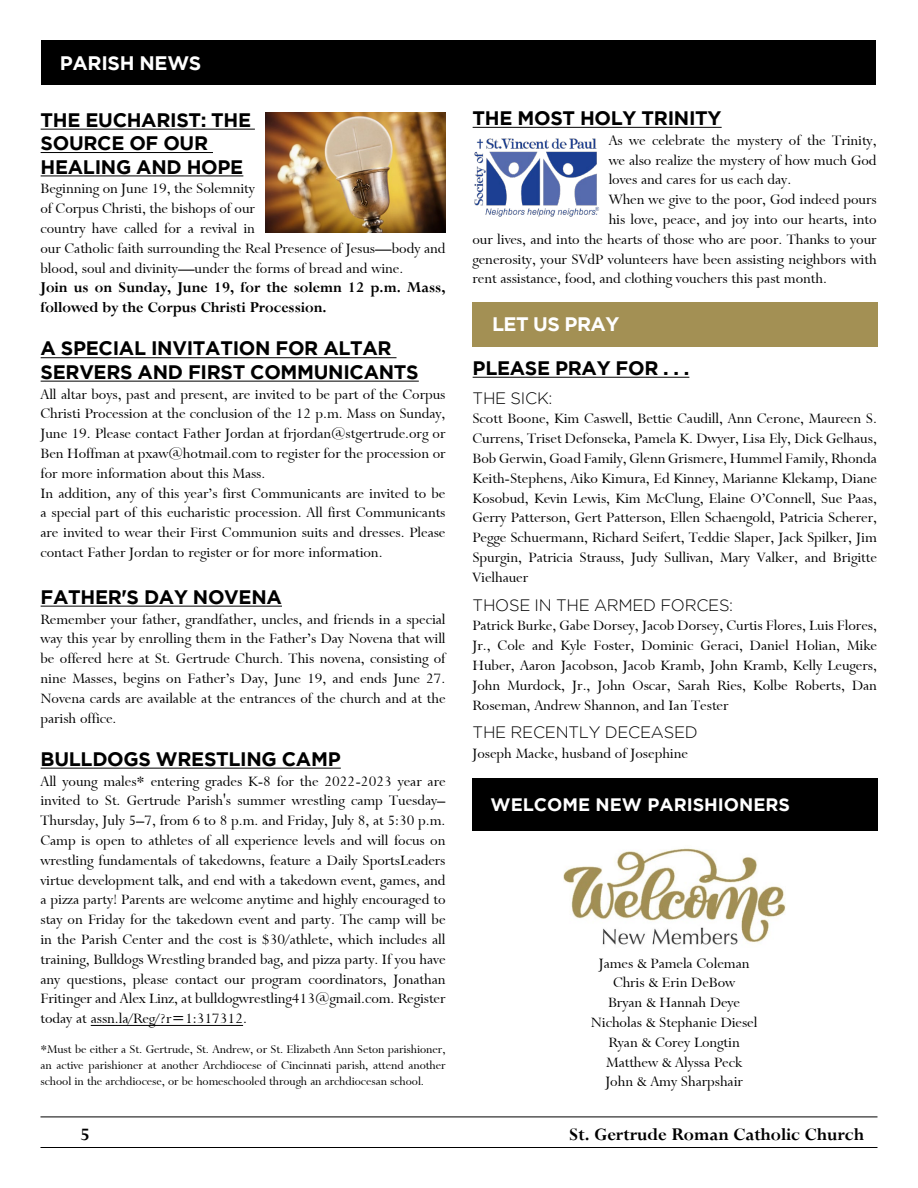
<style>
.page{position:relative;width:918px;height:1188px;background:#fff}
.page>*{position:absolute;margin:0;border:0;box-sizing:border-box;transform-origin:0 0}
.t1{font:700 19.5px/23.4px "Gotham";letter-spacing:-.015em;color:#000}
.t2{font:19.5px "Bronte Bold SWFTE";color:#000}
.t3{font:700 19.5px "Gotham";letter-spacing:-.015em;color:#fff}
.t4{font:700 18px "Gotham";color:#fff}
.t5{font:16.5px/19.8px "Bronte Regular SWFTE";color:#000;text-align:justify}
.t6{font:16.5px/19.8px "Bronte Bold SWFTE";color:#000}
.t7{font:300 16.5px "Gotham";letter-spacing:-.015em;color:#000}
.t8{font:13.5px/16.2px "Bronte Regular SWFTE";color:#000;text-align:justify}
</style>
<div class="page">
<hr style="left:40px;top:1147px;width:838px;height:1px;background:#000">
<hr style="left:40px;top:1117px;width:838px;height:1px;background:#000">
<div style="left:42px;top:40px;width:834px;height:45px;background:#000"></div>
<div style="left:472px;top:779px;width:406px;height:52px;background:#000"></div>
<hr style="left:473px;top:377px;width:216px;height:1px;background:#000">
<div style="left:473px;top:302px;width:405px;height:44px;background:#a39054"></div>
<hr style="left:41px;top:129px;width:214px;height:1px;background:#000">
<hr style="left:41px;top:152px;width:172px;height:1px;background:#000">
<hr style="left:41px;top:176px;width:202px;height:1px;background:#000">
<hr style="left:41px;top:357px;width:356px;height:1px;background:#000">
<hr style="left:41px;top:381px;width:378px;height:1px;background:#000">
<hr style="left:41px;top:606px;width:241px;height:1px;background:#000">
<hr style="left:41px;top:768px;width:300px;height:1px;background:#000">
<hr style="left:91px;top:1025px;width:152px;height:1px;background:#000">
<img style="left:563px;top:848px;width:222px;height:97px">
<hr style="left:473px;top:127px;width:249px;height:1px;background:#000">
<img style="left:474px;top:138px;width:125px;height:79px">
<img style="left:265px;top:112px;width:180px;height:120px">
<p class="t3" style="left:60px;top:51px;width:143px">PARISH NEWS</p>
<p class="t1" style="left:41px;top:108px;width:212px">THE EUCHARIST: THE<br>SOURCE OF OUR<br>HEALING AND HOPE</p>
<p class="t5" style="left:40px;top:179px;width:407px;text-align:left">Beginning on June 19, the Solemnity<br>of Corpus Christi, the bishops of our<br>country have called for a revival in<br>our Catholic faith surrounding the Real Presence of Jesus—body and blood, soul and divinity—under the forms of bread and wine.</p>
<p class="t6" style="left:40px;top:278px;width:406px">Join us on Sunday, June 19, for the solemn 12 p.m. Mass, followed by the Corpus Christi Procession.</p>
<p class="t1" style="left:41px;top:336px;width:380px">A SPECIAL INVITATION FOR ALTAR<br>SERVERS AND FIRST COMMUNICANTS</p>
<p class="t5" style="left:40px;top:384px;width:407px;text-align:left">All altar boys, past and present, are invited to be part of the Corpus Christi Procession at the conclusion of the 12 p.m. Mass on Sunday, June 19. Please contact Father Jordan at frjordan@stgertrude.org or Ben Hoffman at pxaw@hotmail.com to register for the procession or for more information about this Mass.<br>In addition, any of this year’s first Communicants are invited to be a special part of this eucharistic procession. All first Communicants are invited to wear their First Communion suits and dresses. Please contact Father Jordan to register or for more information.</p>
<p class="t1" style="left:41px;top:585px;width:243px">FATHER'S DAY NOVENA</p>
<p class="t5" style="left:40px;top:609px;width:407px">Remember your father, grandfather, uncles, and friends in a special way this year by enrolling them in the Father’s Day Novena that will be offered here at St. Gertrude Church. This novena, consisting of nine Masses, begins on Father’s Day, June 19, and ends June 27.<br>Novena cards are available at the entrances of the church and at the parish office.</p>
<p class="t1" style="left:41px;top:747px;width:302px">BULLDOGS WRESTLING CAMP</p>
<p class="t5" style="left:40px;top:771px;width:407px">All young males* entering grades K-8 for the 2022-2023 year are invited to St. Gertrude Parish's summer wrestling camp Tuesday– Thursday, July 5–7, from 6 to 8 p.m. and Friday, July 8, at 5:30 p.m.<br>Camp is open to athletes of all experience levels and will focus on wrestling fundamentals of takedowns, feature a Daily SportsLeaders virtue development talk, and end with a takedown event, games, and a pizza party! Parents are welcome anytime and highly encouraged to stay on Friday for the takedown event and party. The camp will be in the Parish Center and the cost is $30/athlete, which includes all training, Bulldogs Wrestling branded bag, and pizza party. If you have any questions, please contact our program coordinators, Jonathan Fritinger and Alex Linz, at bulldogwrestling413@gmail.com. Register today at assn.la/Reg/?r=1:317312.</p>
<p class="t8" style="left:40px;top:1041px;width:407px">*Must be either a St. Gertrude, St. Andrew, or St. Elizabeth Ann Seton parishioner, an active parishioner at another Archdiocese of Cincinnati parish, attend another school in the archdiocese, or be homeschooled through an archdiocesan school.</p>
<p class="t1" style="left:473px;top:106px;width:250px">THE MOST HOLY TRINITY</p>
<p class="t5" style="left:609px;top:130px;width:269px">As we celebrate the mystery of the Trinity,</p>
<p class="t5" style="left:609px;top:150px;width:269px">we also realize the mystery of how much God</p>
<p class="t5" style="left:609px;top:170px;width:184px">loves and cares for us each day.</p>
<p class="t5" style="left:609px;top:190px;width:269px">When we give to the poor, God indeed pours</p>
<p class="t5" style="left:609px;top:209px;width:269px">his love, peace, and joy into our hearts, into</p>
<p class="t5" style="left:472px;top:229px;width:406px">our lives, and into the hearts of those who are poor. Thanks to your</p>
<p class="t5" style="left:472px;top:249px;width:406px">generosity, your SVdP volunteers have been assisting neighbors with</p>
<p class="t5" style="left:472px;top:269px;width:356px">rent assistance, food, and clothing vouchers this past month.</p>
<p class="t3" style="left:492px;top:313px;width:129px">LET US PRAY</p>
<p class="t1" style="left:473px;top:356px;width:218px">PLEASE PRAY FOR . . .</p>
<p class="t7" style="left:473px;top:389px;width:81px">THE SICK:</p>
<p class="t5" style="left:472px;top:409px;width:406px">Scott Boone, Kim Caswell, Bettie Caudill, Ann Cerone, Maureen S.<br>Currens, Triset Defonseka, Pamela K. Dwyer, Lisa Ely, Dick Gelhaus, Bob Gerwin, Goad Family, Glenn Grismere, Hummel Family, Rhonda Keith-Stephens, Aiko Kimura, Ed Kinney, Marianne Klekamp, Diane Kosobud, Kevin Lewis, Kim McClung, Elaine O’Connell, Sue Paas, Gerry Patterson, Gert Patterson, Ellen Schaengold, Patricia Scherer, Pegge Schuermann, Richard Seifert, Teddie Slaper, Jack Spilker, Jim Spurgin, Patricia Strauss, Judy Sullivan, Mary Valker, and Brigitte Vielhauer</p>
<p class="t7" style="left:473px;top:596px;width:262px">THOSE IN THE ARMED FORCES:</p>
<p class="t5" style="left:472px;top:616px;width:406px">Patrick Burke, Gabe Dorsey, Jacob Dorsey, Curtis Flores, Luis Flores, Jr., Cole and Kyle Foster, Dominic Geraci, Daniel Holian, Mike Huber, Aaron Jacobson, Jacob Kramb, John Kramb, Kelly Leugers, John Murdock, Jr., John Oscar, Sarah Ries, Kolbe Roberts, Dan Roseman, Andrew Shannon, and Ian Tester</p>
<p class="t7" style="left:473px;top:724px;width:227px">THE RECENTLY DECEASED</p>
<p class="t5" style="left:472px;top:744px;width:217px">Joseph Macke, husband of Josephine</p>
<p class="t4" style="left:490px;top:795px;width:301px">WELCOME NEW PARISHIONERS</p>
<p class="t5" style="left:591px;top:953px;width:168px;text-align:center">James &amp; Pamela Coleman<br>Chris &amp; Erin DeBow<br>Bryan &amp; Hannah Deye<br>Nicholas &amp; Stephanie Diesel<br>Ryan &amp; Corey Longtin<br>Matthew &amp; Alyssa Peck<br>John &amp; Amy Sharpshair</p>
<p class="t2" style="left:80px;top:1123px;width:11px">5</p>
<p class="t2" style="left:569px;top:1123px;width:297px">St. Gertrude Roman Catholic Church</p>
</div>
